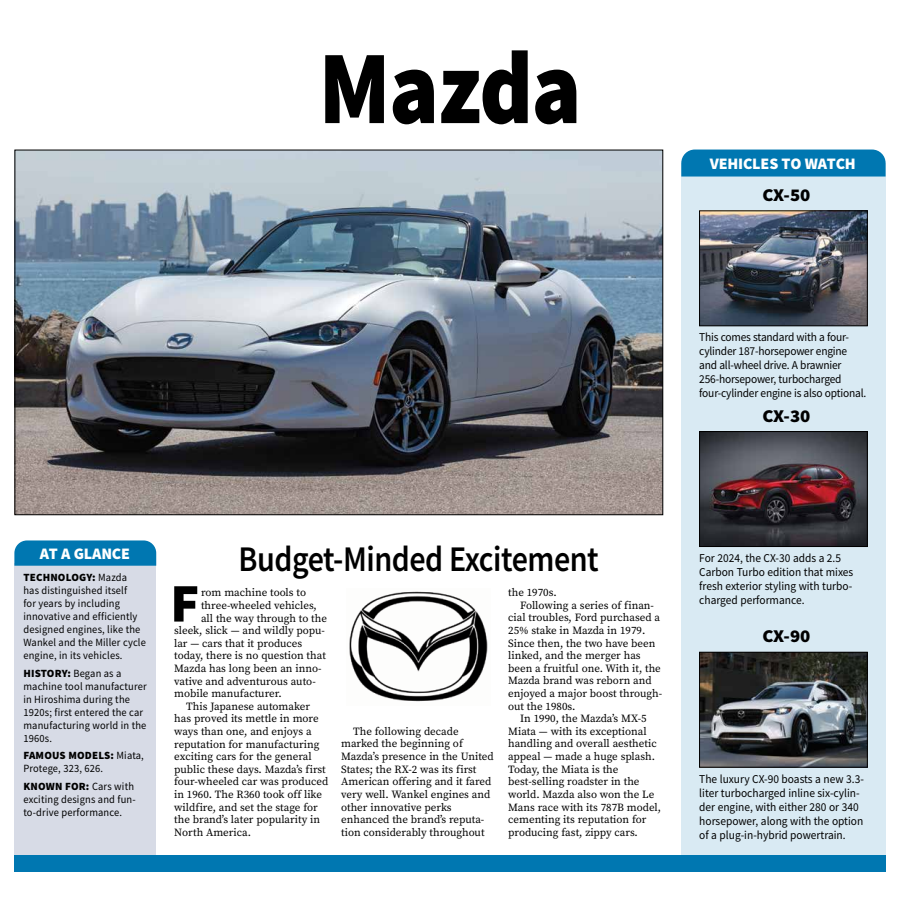
<style>
.page{position:relative;width:900px;height:908px;background:#fff}
.page>*{position:absolute;margin:0;border:0;box-sizing:border-box;transform-origin:0 0}
.t1{font:900 104.4px "Source Sans Pro";letter-spacing:-.015em;color:#000;scale:.89 1}
.t2{font:900 54.3px "Source Sans Pro";color:#000}
.t3{font:600 36px "Source Sans Pro";letter-spacing:-.015em;color:#000;scale:.89 1}
.t4{font:900 18px "Source Sans Pro";letter-spacing:-.005em;color:#000;scale:1.05 1}
.t5{font:900 16px "Source Sans Pro";letter-spacing:-.01em;color:#fff}
.t6{font:12px/14px "Source Sans Pro";color:#000;scale:.95 1}
.t7{font:11px/12.6px "Source Serif Pro";color:#000}
.t8{font:11px/13px "Source Sans Pro";letter-spacing:.015em;color:#000;scale:.95 1}
.s1{font-weight:900}
</style>
<div class="page">
<div style="left:681px;top:163px;width:205px;height:708px;background:#d9eaf3"></div>
<img style="left:16px;top:151px;width:645px;height:362px">
<img style="left:701px;top:212px;width:165px;height:112px">
<div style="left:699px;top:210px;width:169px;height:116px;border:1px solid #000"></div>
<div style="left:14px;top:563px;width:142px;height:308px;background:#d7dbe6"></div>
<div style="left:14px;top:540px;width:142px;height:25px;background:#0077b1"></div>
<div style="left:14px;top:855px;width:872px;height:16px;background:#0077b1"></div>
<img style="left:349px;top:591px;width:139px;height:111px">
<div style="left:681px;top:149px;width:205px;height:27px;background:#0077b1"></div>
<img style="left:701px;top:653px;width:165px;height:112px">
<div style="left:699px;top:651px;width:169px;height:116px;border:1px solid #000"></div>
<img style="left:701px;top:433px;width:165px;height:111px">
<div style="left:699px;top:431px;width:169px;height:115px;border:1px solid #000"></div>
<h1 class="t1" style="left:319px;top:16px;width:297px">Mazda</h1>
<h3 class="t5" style="left:710px;top:152px;width:148px">VEHICLES TO WATCH</h3>
<h3 class="t4" style="left:762px;top:182px;width:47px">CX-50</h3>
<p class="t6" style="left:699px;top:330px;width:177px">This comes standard with a four&shy;cylinder 187-horsepower engine and all-wheel drive. A brawnier 256-horsepower, turbocharged four-cylinder engine is also optional.</p>
<h3 class="t4" style="left:762px;top:403px;width:47px">CX-30</h3>
<h3 class="t5" style="left:40px;top:543px;width:92px">AT A GLANCE</h3>
<p class="t8" style="left:23px;top:570px;width:131px"><span class="s1">TECHNOLOGY:</span> Mazda<br>has distinguished itself<br>for years by including innovative and efficiently designed engines, like the<br>Wankel and the Miller cycle engine, in its vehicles.</p>
<p class="t8" style="left:23px;top:666px;width:131px"><span class="s1">HISTORY:</span> Began as a machine tool manufacturer in Hiroshima during the<br>1920s; first entered the car manufacturing world in the<br>1960s.</p>
<p class="t8" style="left:23px;top:748px;width:128px"><span class="s1">FAMOUS MODELS:</span> Miata,<br>Protege, 323, 626.</p>
<p class="t8" style="left:23px;top:779px;width:120px"><span class="s1">KNOWN FOR:</span> Cars with exciting designs and fun&shy;to-drive performance.</p>
<h3 class="t3" style="left:239px;top:534px;width:406px">Budget-Minded Excitement</h3>
<h2 class="t2" style="left:170px;top:565px;width:31px">F</h2>
<p class="t7" style="left:201px;top:586px;width:107px">rom machine tools to</p>
<p class="t7" style="left:201px;top:598px;width:117px">three-wheeled vehicles,</p>
<p class="t7" style="left:201px;top:611px;width:127px">all the way through to the</p>
<p class="t7" style="left:174px;top:624px;width:152px">sleek, slick — and wildly popu-</p>
<p class="t7" style="left:174px;top:636px;width:129px">lar — cars that it produces</p>
<p class="t7" style="left:174px;top:649px;width:153px">today, there is no question that</p>
<p class="t7" style="left:174px;top:661px;width:149px">Mazda has long been an inno-</p>
<p class="t7" style="left:174px;top:674px;width:143px">vative and adventurous auto-</p>
<p class="t7" style="left:174px;top:687px;width:109px">mobile manufacturer.</p>
<p class="t7" style="left:186px;top:699px;width:125px">This Japanese automaker</p>
<p class="t7" style="left:174px;top:712px;width:146px">has proved its mettle in more</p>
<p class="t7" style="left:174px;top:724px;width:139px">ways than one, and enjoys a</p>
<p class="t7" style="left:174px;top:737px;width:147px">reputation for manufacturing</p>
<p class="t7" style="left:174px;top:750px;width:139px">exciting cars for the general</p>
<p class="t7" style="left:174px;top:762px;width:153px">public these days. Mazda’s first</p>
<p class="t7" style="left:174px;top:775px;width:155px">four-wheeled car was produced</p>
<p class="t7" style="left:174px;top:787px;width:149px">in 1960. The R360 took off like</p>
<p class="t7" style="left:174px;top:800px;width:145px">wildfire, and set the stage for</p>
<p class="t7" style="left:174px;top:813px;width:147px">the brand’s later popularity in</p>
<p class="t7" style="left:174px;top:825px;width:78px">North America.</p>
<p class="t7" style="left:341px;top:724px;width:154px;text-indent:12px">The following decade marked the beginning of<br>Mazda’s presence in the United<br>States; the RX-2 was its first<br>American offering and it fared very well. Wankel engines and other innovative perks enhanced the brand’s reputa&shy;tion considerably throughout</p>
<p class="t7" style="left:508px;top:586px;width:50px">the 1970s.</p>
<p class="t7" style="left:520px;top:598px;width:135px">Following a series of finan-</p>
<p class="t7" style="left:508px;top:611px;width:153px">cial troubles, Ford purchased a</p>
<p class="t7" style="left:508px;top:624px;width:139px">25% stake in Mazda in 1979.</p>
<p class="t7" style="left:508px;top:636px;width:149px">Since then, the two have been</p>
<p class="t7" style="left:508px;top:649px;width:134px">linked, and the merger has</p>
<p class="t7" style="left:508px;top:661px;width:154px">been a fruitful one. With it, the</p>
<p class="t7" style="left:508px;top:674px;width:145px">Mazda brand was reborn and</p>
<p class="t7" style="left:508px;top:686px;width:155px">enjoyed a major boost through-</p>
<p class="t7" style="left:508px;top:699px;width:69px">out the 1980s.</p>
<p class="t7" style="left:520px;top:712px;width:128px">In 1990, the Mazda’s MX-5</p>
<p class="t7" style="left:508px;top:724px;width:140px">Miata — with its exceptional</p>
<p class="t7" style="left:508px;top:737px;width:150px">handling and overall aesthetic</p>
<p class="t7" style="left:508px;top:749px;width:148px">appeal — made a huge splash.</p>
<p class="t7" style="left:508px;top:762px;width:112px">Today, the Miata is the</p>
<p class="t7" style="left:508px;top:775px;width:133px">best-selling roadster in the</p>
<p class="t7" style="left:508px;top:787px;width:148px">world. Mazda also won the Le</p>
<p class="t7" style="left:508px;top:800px;width:155px">Mans race with its 787B model,</p>
<p class="t7" style="left:508px;top:812px;width:140px">cementing its reputation for</p>
<p class="t7" style="left:508px;top:825px;width:131px">producing fast, zippy cars.</p>
<p class="t6" style="left:699px;top:551px;width:164px">For 2024, the CX-30 adds a 2.5<br>Carbon Turbo edition that mixes fresh exterior styling with turbo&shy;charged performance.</p>
<h3 class="t4" style="left:762px;top:623px;width:47px">CX-90</h3>
<p class="t6" style="left:699px;top:771px;width:175px">The luxury CX-90 boasts a new 3.3- liter turbocharged inline six-cylin&shy;der engine, with either 280 or 340 horsepower, along with the option of a plug-in-hybrid powertrain.</p>
</div>
